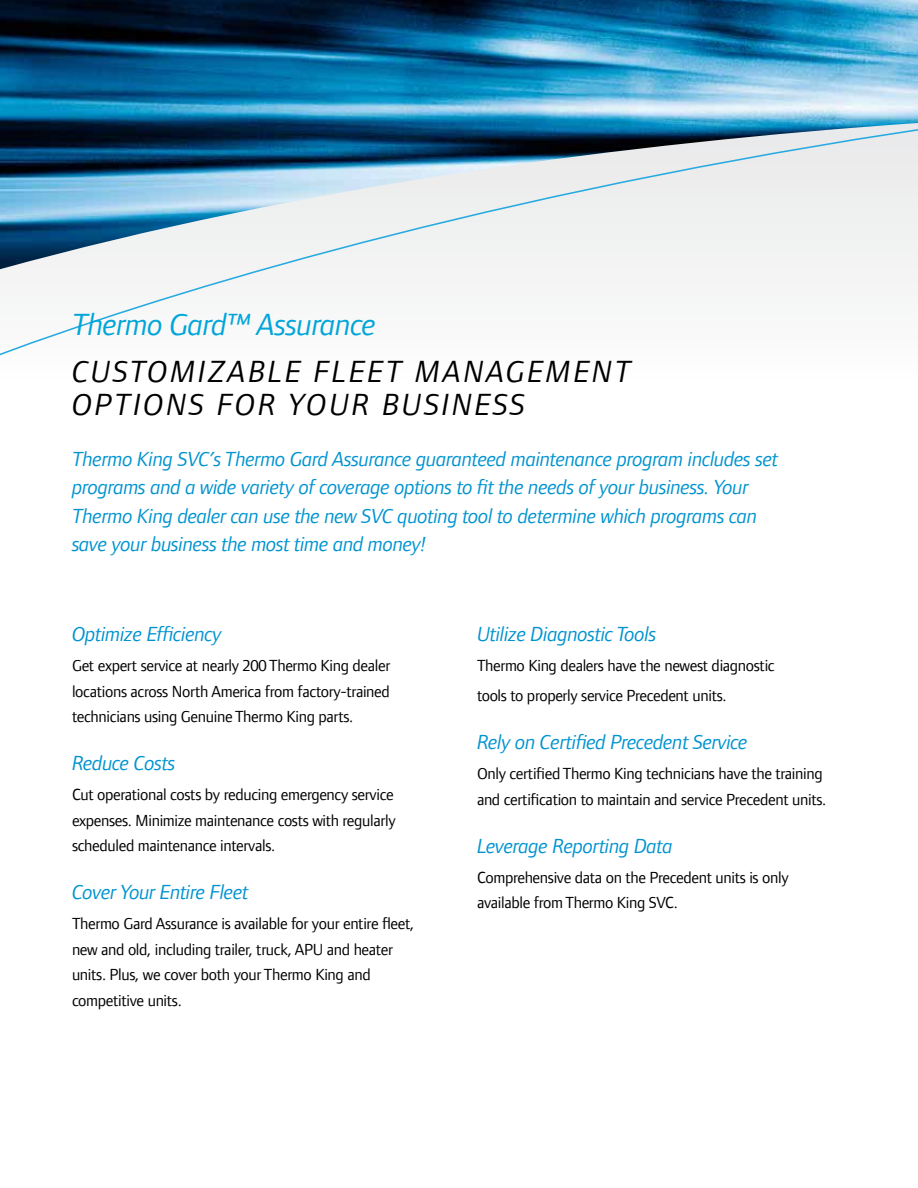
<style>
.page{position:relative;width:918px;height:1188px;background:#fff}
.page>*{position:absolute;margin:0;border:0;box-sizing:border-box;transform-origin:0 0}
.t1{font:italic 31.5px/33px "Foundry Form Sans";letter-spacing:.08em;color:#000}
.t2{font:italic 31.5px "Foundry Form Sans";letter-spacing:-.02em;color:#00a5d9}
.t3{font:italic 21px/28.5px "Foundry Form Sans";letter-spacing:-.02em;color:#0093d0}
.t4{font:16.5px/25.5px "Foundry Form Sans";letter-spacing:-.02em;color:#000}
</style>
<div class="page">
<img style="left:0;top:0;width:918px;height:59px">
<svg style="left:0;top:59px;width:918px;height:297px"></svg>
<h1 class="t2" style="left:72px;top:307px;width:306px">Thermo Gard™ Assurance</h1>
<h1 class="t1" style="left:72px;top:354px;width:561px">CUSTOMIZABLE FLEET MANAGEMENT<br>OPTIONS FOR YOUR BUSINESS</h1>
<p class="t3" style="left:72px;top:444px;width:708px">Thermo King SVC’s Thermo Gard Assurance guaranteed maintenance program includes set programs and a wide variety of coverage options to fit the needs of your business. Your Thermo King dealer can use the new SVC quoting tool to determine which programs can save your business the most time and money!</p>
<p class="t3" style="left:72px;top:620px;width:151px">Optimize Efficiency</p>
<p class="t4" style="left:72px;top:653px;width:320px;text-align:justify">Get expert service at nearly 200 Thermo King dealer locations across North America from factory-trained technicians using Genuine Thermo King parts.</p>
<p class="t3" style="left:72px;top:749px;width:105px">Reduce Costs</p>
<p class="t4" style="left:72px;top:782px;width:325px">Cut operational costs by reducing emergency service expenses. Minimize maintenance costs with regularly scheduled maintenance intervals.</p>
<p class="t3" style="left:72px;top:878px;width:178px">Cover Your Entire Fleet</p>
<p class="t4" style="left:72px;top:911px;width:344px">Thermo Gard Assurance is available for your entire fleet, new and old, including trailer, truck, APU and heater units. Plus, we cover both your Thermo King and competitive units.</p>
<p class="t3" style="left:477px;top:620px;width:181px">Utilize Diagnostic Tools</p>
<p class="t4" style="left:477px;top:651px;width:299px;line-height:30px">Thermo King dealers have the newest diagnostic tools to properly service Precedent units.</p>
<p class="t3" style="left:477px;top:728px;width:272px">Rely on Certified Precedent Service</p>
<p class="t4" style="left:477px;top:761px;width:351px">Only certified Thermo King technicians have the training and certification to maintain and service Precedent units.</p>
<p class="t3" style="left:477px;top:831px;width:197px">Leverage Reporting Data</p>
<p class="t4" style="left:477px;top:864px;width:313px">Comprehensive data on the Precedent units is only available from Thermo King SVC.</p>
</div>
